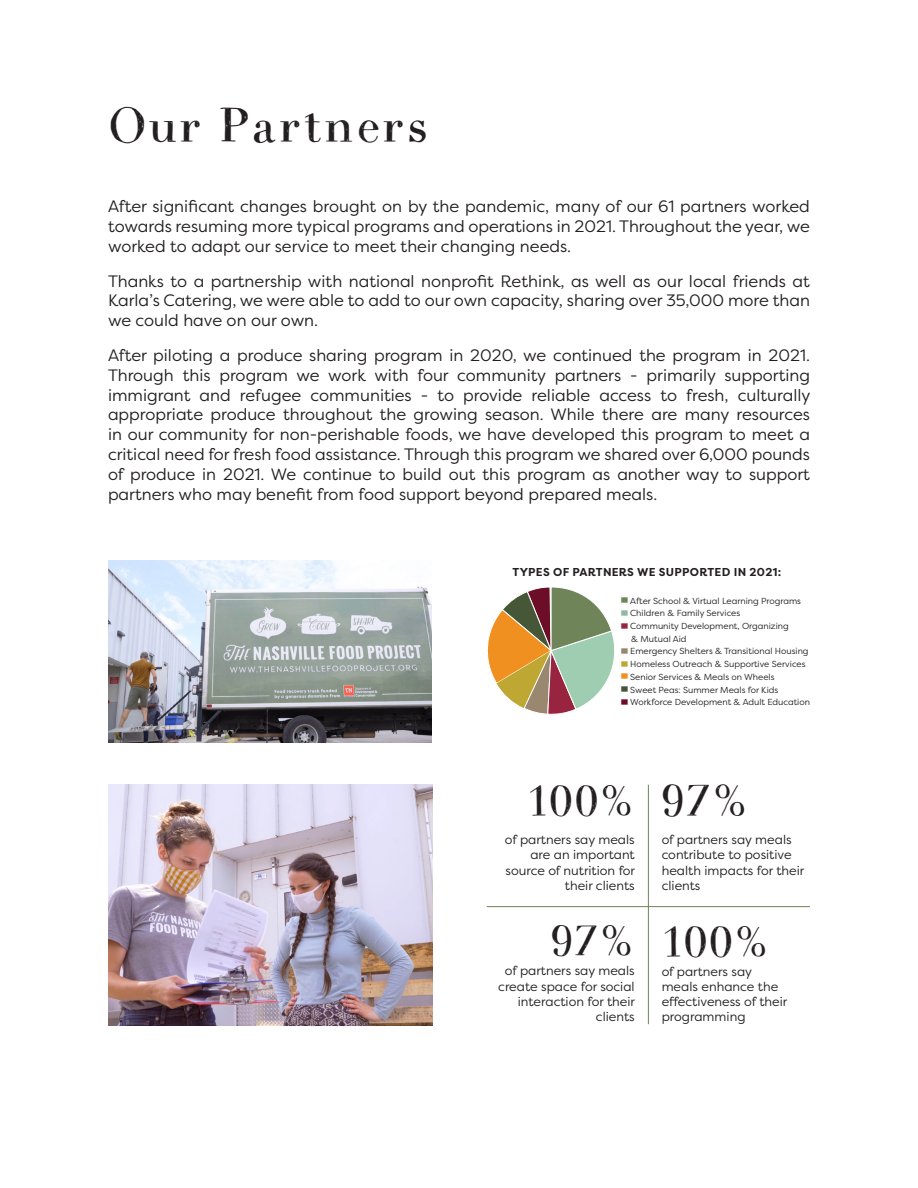
<style>
.page{position:relative;width:918px;height:1188px;background:#fff}
.page>*{position:absolute;margin:0;border:0;box-sizing:border-box;transform-origin:0 0}
.t1{font:48px "Whimsy";color:#231f20}
.t2{font:43.5px "Whimsy";color:#231f20}
.t3{font:42px "Whimsy";color:#231f20}
.t4{font:16.5px/19.8px "Filson Pro";color:#231f20;text-align:justify}
.t5{font:12.75px/15.3px "Filson Pro";color:#231f20}
.t6{font:700 11.4px "Filson Pro";letter-spacing:.025em;color:#231f20}
.t7{font:8.7px "Filson Pro";color:#231f20}
</style>
<div class="page">
<svg style="left:487px;top:587px;width:128px;height:128px"></svg>
<hr style="left:487px;top:906px;width:323px;height:1px;background:#6f8458">
<hr style="left:648px;top:785px;width:1px;height:239px;background:#6f8458">
<img style="left:108px;top:560px;width:324px;height:183px">
<img style="left:108px;top:785px;width:324px;height:241px">
<p class="t1" style="left:108px;top:99px;width:324px">Our Partners</p>
<p class="t4" style="left:108px;top:196px;width:703px">After significant changes brought on by the pandemic, many of our 61 partners worked towards resuming more typical programs and operations in 2021. Throughout the year, we worked to adapt our service to meet their changing needs.</p>
<p class="t4" style="left:108px;top:270px;width:704px">Thanks to a partnership with national nonprofit Rethink, as well as our local friends at Karla’s Catering, we were able to add to our own capacity, sharing over 35,000 more than we could have on our own.</p>
<p class="t4" style="left:108px;top:345px;width:704px">After piloting a produce sharing program in 2020, we continued the program in 2021.<br>Through this program we work with four community partners - primarily supporting immigrant and refugee communities - to provide reliable access to fresh, culturally appropriate produce throughout the growing season. While there are many resources in our community for non-perishable foods, we have developed this program to meet a critical need for fresh food assistance. Through this program we shared over 6,000 pounds of produce in 2021. We continue to build out this program as another way to support partners who may benefit from food support beyond prepared meals.</p>
<p class="t6" style="left:513px;top:565px;width:270px">TYPES OF PARTNERS WE SUPPORTED IN 2021:</p>
<p class="t7" style="left:622px;top:595px;width:181px"><sup>▄</sup> After School &amp; Virtual Learning Programs</p>
<p class="t7" style="left:622px;top:607px;width:120px"><sup>▄</sup> Children &amp; Family Services</p>
<p class="t7" style="left:622px;top:620px;width:169px"><sup>▄</sup> Community Development, Organizing</p>
<p class="t7" style="left:631px;top:633px;width:57px">&amp; Mutual Aid</p>
<p class="t7" style="left:622px;top:646px;width:188px"><sup>▄</sup> Emergency Shelters &amp; Transitional Housing</p>
<p class="t7" style="left:622px;top:658px;width:185px"><sup>▄</sup> Homeless Outreach &amp; Supportive Services</p>
<p class="t7" style="left:622px;top:671px;width:154px"><sup>▄</sup> Senior Services &amp; Meals on Wheels</p>
<p class="t7" style="left:622px;top:684px;width:158px"><sup>▄</sup> Sweet Peas: Summer Meals for Kids</p>
<p class="t7" style="left:622px;top:697px;width:190px"><sup>▄</sup> Workforce Development &amp; Adult Education</p>
<p class="t3" style="left:528px;top:778px;width:109px">100%</p>
<p class="t5" style="left:505px;top:832px;width:132px;text-align:right">of partners say meals are an important source of nutrition for their clients</p>
<p class="t3" style="left:551px;top:918px;width:85px">97%</p>
<p class="t5" style="left:498px;top:963px;width:138px;text-align:right">of partners say meals create space for social interaction for their clients</p>
<p class="t2" style="left:662px;top:777px;width:88px">97%</p>
<p class="t5" style="left:662px;top:832px;width:144px">of partners say meals contribute to positive health impacts for their clients</p>
<p class="t3" style="left:662px;top:919px;width:109px">100%</p>
<p class="t5" style="left:662px;top:963px;width:127px">of partners say meals enhance the effectiveness of their programming</p>
</div>
